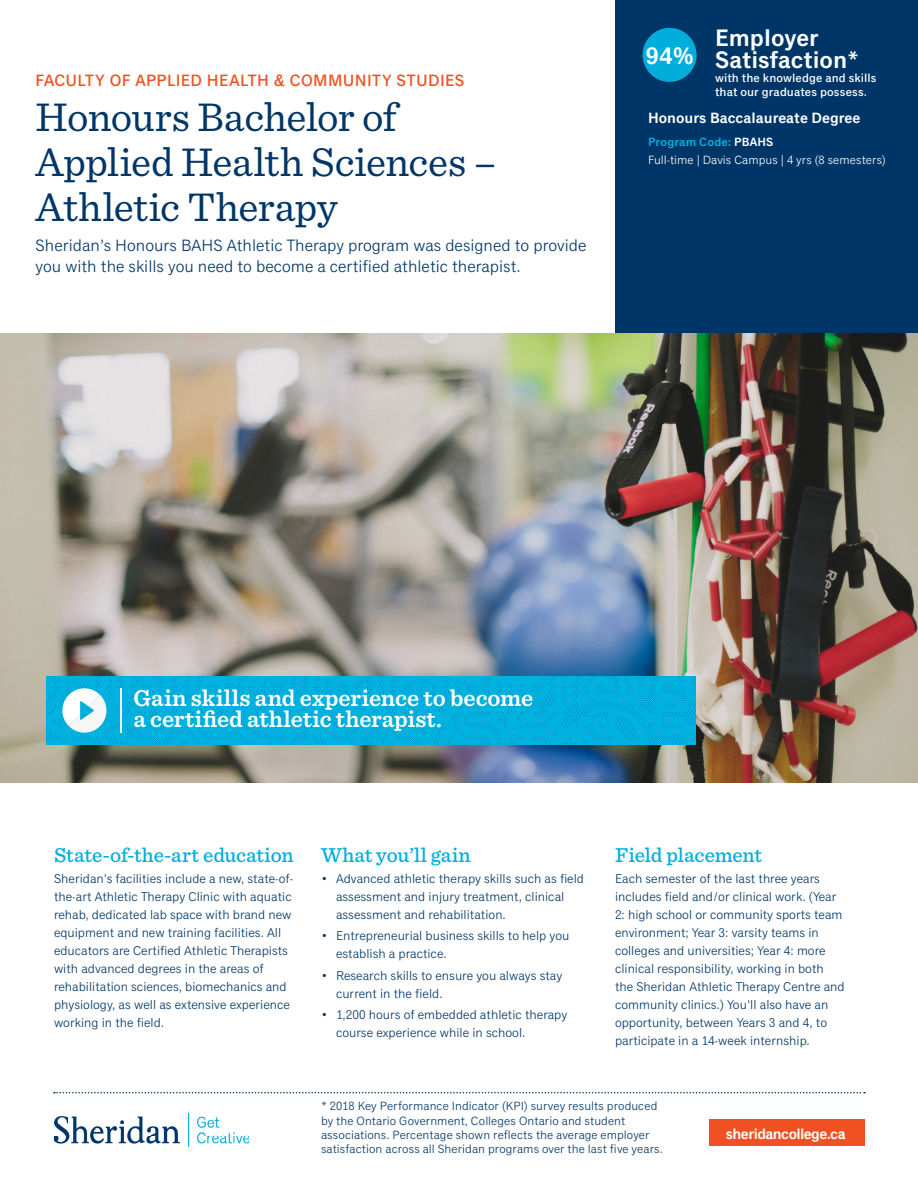
<style>
.page{position:relative;width:918px;height:1188px;background:#fff}
.page>*{position:absolute;margin:0;border:0;box-sizing:border-box;transform-origin:0 0}
.t1{font:42px/45px "Sentinel";letter-spacing:-.01em;color:#003667}
.p_benefit-statement{font:600 24px/21px "Sentinel";color:#fff}
.program_rating_title{font:600 24px/21.6px "Classic Grotesque Pro";color:#fff}
.program_rating{font:600 24px "Classic Grotesque Pro";color:#fff}
.t2{font:500 21px "Sentinel";color:#00aedc}
.p_header-intro{font:16.5px/21px "Classic Grotesque Pro";color:#003667}
.h2_faculty{font:500 16.5px "Classic Grotesque Pro";letter-spacing:.02em;color:#f15122}
.p_meta_credential{font:600 15px "Classic Grotesque Pro";color:#fff}
.p_meta_credential-2{font:600 15px "Classic Grotesque Pro";letter-spacing:-.04em;color:#fff}
.t3{font:12.75px/18px "Classic Grotesque Pro";color:#003667}
.p_admissions{font:12px/14.2px "Classic Grotesque Pro";letter-spacing:.005em;color:#003667}
.program_rating_subti{font:500 12px/14.2px "Classic Grotesque Pro";letter-spacing:.01em;color:#fff}
.p_meta_small{font:12px "Classic Grotesque Pro";letter-spacing:.005em;color:#fff}
.p_meta_attributes{font:600 12px "Classic Grotesque Pro";letter-spacing:.01em;color:#00aedc}
.s1{color:#fff}
</style>
<div class="page">
<div style="left:615px;top:0;width:303px;height:365px;background:#003667"></div>
<img style="left:54px;top:1114px;width:195px;height:33px">
<svg style="left:54px;top:1092px;width:811px;height:1px"></svg>
<div style="left:710px;top:1120px;width:155px;height:26px;background:#f15122"></div>
<img style="left:0;top:333px;width:918px;height:450px">
<img style="left:46px;top:676px;width:649px;height:69px">
<hr style="left:120px;top:688px;width:2px;height:45px;background:#fff">
<svg style="left:62px;top:688px;width:44px;height:45px"></svg>
<div style="left:643px;top:28px;width:54px;height:54px;background:#00aedc;border-radius:50%"></div>
<p class="h2_faculty" style="left:36px;top:71px;width:430px">FACULTY OF APPLIED HEALTH &amp; COMMUNITY STUDIES</p>
<p class="t1" style="left:36px;top:92px;width:462px">Honours Bachelor of<br>Applied Health Sciences –<br>Athletic Therapy</p>
<p class="p_header-intro" style="left:36px;top:235px;width:552px">Sheridan’s Honours BAHS Athletic Therapy program was designed to provide you with the skills you need to become a certified athletic therapist.</p>
<p class="program_rating" style="left:645px;top:42px;width:50px">94%</p>
<p class="program_rating_title" style="left:715px;top:29px;width:146px">Employer<br>Satisfaction*</p>
<p class="program_rating_subti" style="left:715px;top:71px;width:163px">with the knowledge and skills that our graduates possess.</p>
<p class="p_meta_credential" style="left:648px;top:109px;width:214px">Honours Baccalaureate Degree</p>
<p class="p_meta_attributes" style="left:648px;top:135px;width:127px">Program Code: <span class="s1">PBAHS</span></p>
<p class="p_meta_small" style="left:648px;top:153px;width:239px">Full-time | Davis Campus | 4 yrs (8 semesters)</p>
<p class="p_benefit-statement" style="left:134px;top:687px;width:401px">Gain skills and experience to become a certified athletic therapist.</p>
<p class="t2" style="left:54px;top:839px;width:241px">State-of-the-art education</p>
<p class="t3" style="left:54px;top:870px;width:241px">Sheridan’s facilities include a new, state-of&shy;the-art Athletic Therapy Clinic with aquatic rehab, dedicated lab space with brand new equipment and new training facilities. All educators are Certified Athletic Therapists with advanced degrees in the areas of rehabilitation sciences, biomechanics and physiology, as well as extensive experience working in the field.</p>
<p class="t2" style="left:321px;top:839px;width:151px">What you’ll gain</p>
<p class="t3" style="left:336px;top:870px;width:250px;text-indent:-15px">• Advanced athletic therapy skills such as field assessment and injury treatment, clinical assessment and rehabilitation.</p>
<p class="t3" style="left:336px;top:927px;width:235px;text-indent:-15px">• Entrepreneurial business skills to help you establish a practice.</p>
<p class="t3" style="left:336px;top:967px;width:228px;text-indent:-15px">• Research skills to ensure you always stay current in the field.</p>
<p class="t3" style="left:336px;top:1006px;width:233px;text-indent:-15px">• 1,200 hours of embedded athletic therapy course experience while in school.</p>
<p class="t2" style="left:615px;top:839px;width:149px">Field placement</p>
<p class="t3" style="left:615px;top:870px;width:231px">Each semester of the last three years includes field and/or clinical work. (Year 2: high school or community sports team environment; Year 3: varsity teams in colleges and universities; Year 4: more clinical responsibility, working in both the Sheridan Athletic Therapy Centre and community clinics.) You’ll also have an opportunity, between Years 3 and 4, to participate in a 14-week internship.</p>
<p class="p_admissions" style="left:321px;top:1100px;width:343px">* 2018 Key Performance Indicator (KPI) survey results produced by the Ontario Government, Colleges Ontario and student associations. Percentage shown reflects the average employer satisfaction across all Sheridan programs over the last five years.</p>
<p class="p_meta_credential-2" style="left:726px;top:1125px;width:121px">sheridancollege.ca</p>
</div>
